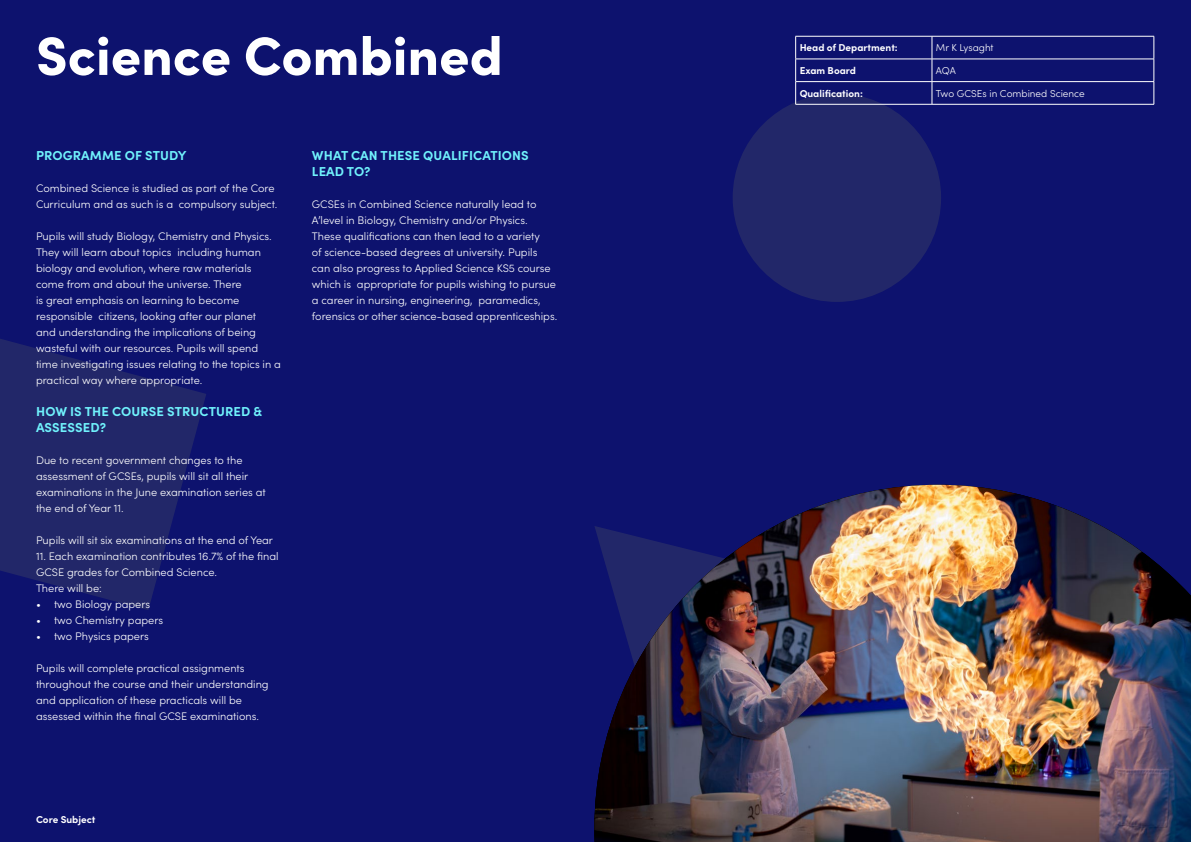
<style>
.page{position:relative;width:1191px;height:842px;background:#0d126e}
.page>*{position:absolute;margin:0;border:0;box-sizing:border-box;transform-origin:0 0}
.t1{font:900 54px "Sofia Pro";color:#fff}
.t2{font:700 13px/16px "Sofia Pro";letter-spacing:.01em;color:#70f2fc}
.t3{font:300 11px/16px "Sofia Pro";color:#fff}
.t4{font:700 10px "Sofia Pro";color:#fff}
.t5{font:300 10px "Sofia Pro";color:#fff}
</style>
<div class="page">
<div style="left:732px;top:94px;width:209px;height:208px;background:#282d68;border-radius:50%"></div>
<svg style="left:0;top:339px;width:206px;height:271px;fill:#222769"></svg>
<img style="left:594px;top:485px;width:597px;height:357px">
<hr style="left:795px;top:36px;width:137px;height:1px;background:#fff">
<hr style="left:932px;top:36px;width:222px;height:1px;background:#fff">
<hr style="left:795px;top:59px;width:137px;height:1px;background:#fff">
<hr style="left:932px;top:59px;width:222px;height:1px;background:#fff">
<hr style="left:795px;top:81px;width:137px;height:1px;background:#fff">
<svg style="left:795px;top:37px;width:1px;height:67px"></svg>
<hr style="left:932px;top:81px;width:222px;height:1px;background:#fff">
<svg style="left:931px;top:37px;width:1px;height:67px"></svg>
<svg style="left:1153px;top:37px;width:1px;height:67px"></svg>
<hr style="left:795px;top:104px;width:137px;height:1px;background:#fff">
<hr style="left:932px;top:104px;width:222px;height:1px;background:#fff">
<h1 class="t1" style="left:36px;top:14px;width:468px">Science Combined</h1>
<p class="t4" style="left:799px;top:40px;width:100px">Head of Department:</p>
<p class="t5" style="left:936px;top:40px;width:59px">Mr K Lysaght</p>
<p class="t4" style="left:799px;top:63px;width:58px">Exam Board</p>
<p class="t5" style="left:936px;top:63px;width:21px">AQA</p>
<p class="t4" style="left:799px;top:85px;width:65px">Qualification:</p>
<p class="t5" style="left:936px;top:86px;width:150px">Two GCSEs in Combined Science</p>
<p class="t2" style="left:36px;top:146px;width:152px">PROGRAMME OF STUDY</p>
<p class="t3" style="left:36px;top:179px;width:243px">Combined Science is studied as part of the Core<br>Curriculum and as such is a compulsory subject.</p>
<p class="t3" style="left:36px;top:227px;width:246px">Pupils will study Biology, Chemistry and Physics.<br>They will learn about topics including human biology and evolution, where raw materials come from and about the universe. There<br>is great emphasis on learning to become responsible citizens, looking after our planet<br>and understanding the implications of being wasteful with our resources. Pupils will spend time investigating issues relating to the topics in a practical way where appropriate.</p>
<p class="t2" style="left:36px;top:402px;width:228px">HOW IS THE COURSE STRUCTURED &amp;<br>ASSESSED?</p>
<p class="t3" style="left:36px;top:451px;width:231px">Due to recent government changes to the assessment of GCSEs, pupils will sit all their examinations in the June examination series at the end of Year 11.</p>
<p class="t3" style="left:36px;top:531px;width:238px">Pupils will sit six examinations at the end of Year</p>
<p class="t3" style="left:36px;top:547px;width:244px">11. Each examination contributes 16.7% of the final<br>GCSE grades for Combined Science.<br>There will be:</p>
<p class="t3" style="left:36px;top:595px;width:116px">• two Biology papers</p>
<p class="t3" style="left:36px;top:611px;width:129px">• two Chemistry papers</p>
<p class="t3" style="left:36px;top:627px;width:114px">• two Physics papers</p>
<p class="t3" style="left:36px;top:659px;width:234px">Pupils will complete practical assignments throughout the course and their understanding and application of these practicals will be assessed within the final GCSE examinations.</p>
<p class="t2" style="left:312px;top:146px;width:218px">WHAT CAN THESE QUALIFICATIONS<br>LEAD TO?</p>
<p class="t3" style="left:312px;top:195px;width:247px">GCSEs in Combined Science naturally lead to A’level in Biology, Chemistry and/or Physics.<br>These qualifications can then lead to a variety<br>of science-based degrees at university. Pupils can also progress to Applied Science KS5 course which is appropriate for pupils wishing to pursue a career in nursing, engineering, paramedics, forensics or other science-based apprenticeships.</p>
<p class="t4" style="left:36px;top:811px;width:61px">Core Subject</p>
<p class="t4" style="left:37px;top:813px;width:71px">Subject Choice</p>
</div>
